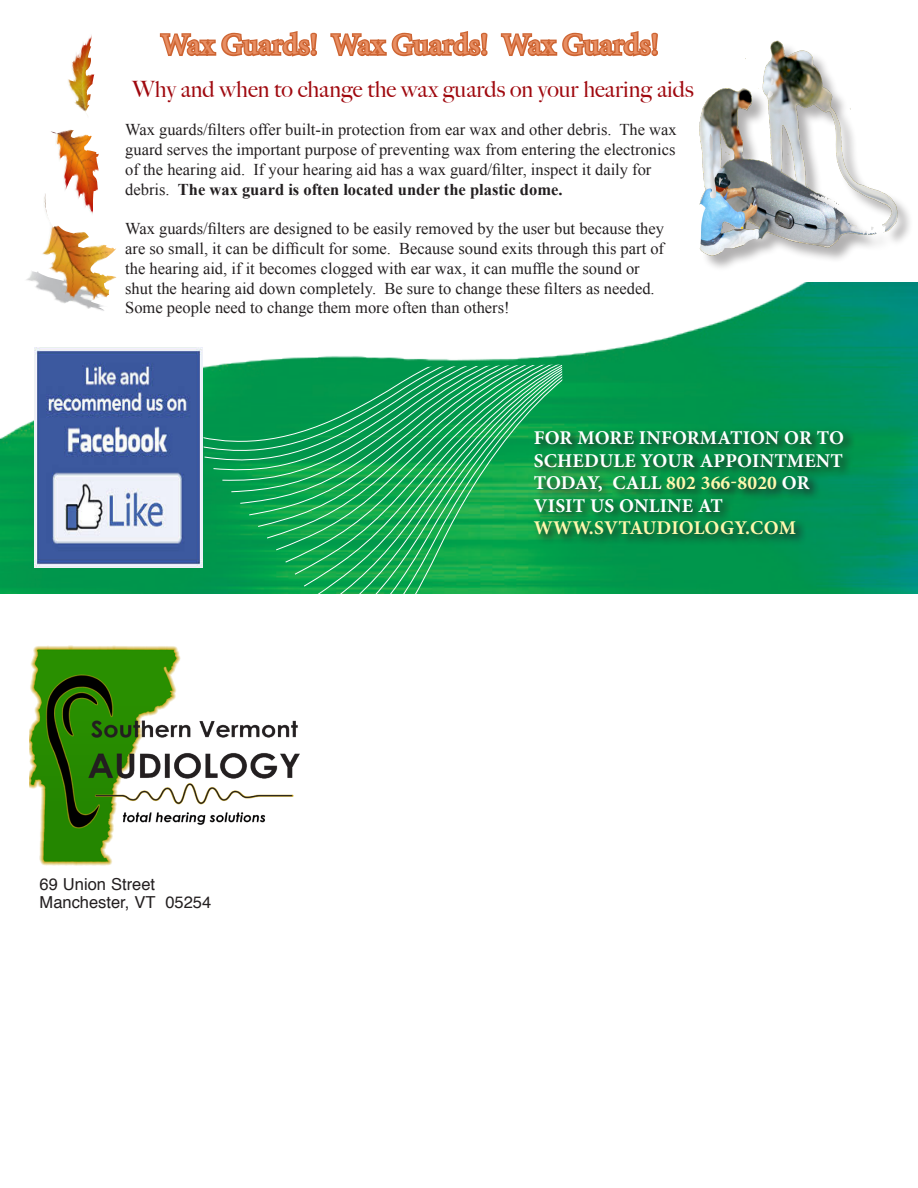
<style>
.page{position:relative;width:918px;height:1188px;background:#fff}
.page>*{position:absolute;margin:0;border:0;box-sizing:border-box;transform-origin:0 0}
.t1{font:500 30px "Minion Pro";letter-spacing:-.01em;color:#e88f64}
.t2{font:500 22.5px "Big Caslon";color:#9f080e}
.t3{font:700 19.5px/22.5px "Minion Pro";letter-spacing:.01em;color:#fff;text-align:justify}
.t4{font:700 19.5px "Minion Pro";letter-spacing:.01em;color:#fff8ae}
.t5{font:16.5px "Times New Roman";color:#231f20}
.t6{font:700 16.5px "Times New Roman";color:#231f20}
.t7{font:16.5px "Helvetica";color:#231f20}
.s1{font-weight:400}
.s2{color:#fff8ae}
</style>
<div class="page">
<svg style="left:159px;top:31px;width:158px;height:26px"></svg>
<svg style="left:330px;top:31px;width:158px;height:26px"></svg>
<svg style="left:500px;top:31px;width:158px;height:26px"></svg>
<img style="left:26px;top:35px;width:91px;height:247px">
<img style="left:0;top:282px;width:918px;height:311px">
<img style="left:35px;top:348px;width:167px;height:220px">
<img style="left:30px;top:645px;width:270px;height:220px">
<svg style="left:567px;top:428px;width:289px;height:119px;background:#078646"></svg>
<svg style="left:202px;top:364px;width:365px;height:289px"></svg>
<div style="left:701px;top:43px;width:213px;height:229px;background:#231f20;opacity:.35"></div>
<img style="left:699px;top:40px;width:125px;height:225px">
<p class="t1" style="left:161px;top:24px;width:499px">Wax Guards! Wax Guards! Wax Guards!</p>
<p class="t2" style="left:133px;top:71px;width:563px">Why and when to change the wax guards on your hearing aids</p>
<p class="t5" style="left:125px;top:119px;width:553px">Wax guards/filters offer built-in protection from ear wax and other debris. The wax</p>
<p class="t5" style="left:125px;top:138px;width:552px">guard serves the important purpose of preventing wax from entering the electronics</p>
<p class="t5" style="left:125px;top:158px;width:528px">of the hearing aid. If your hearing aid has a wax guard/filter, inspect it daily for</p>
<p class="t6" style="left:125px;top:178px;width:439px"><span class="s1">debris.</span> The wax guard is often located under the plastic dome.</p>
<p class="t5" style="left:125px;top:218px;width:540px">Wax guards/filters are designed to be easily removed by the user but because they</p>
<p class="t5" style="left:125px;top:237px;width:540px">are so small, it can be difficult for some. Because sound exits through this part of</p>
<p class="t5" style="left:125px;top:257px;width:516px">the hearing aid, if it becomes clogged with ear wax, it can muffle the sound or</p>
<p class="t5" style="left:125px;top:277px;width:531px">shut the hearing aid down completely. Be sure to change these filters as needed.</p>
<p class="t5" style="left:125px;top:297px;width:386px">Some people need to change them more often than others!</p>
<p class="t7" style="left:40px;top:871px;width:117px">69 Union Street</p>
<p class="t7" style="left:40px;top:889px;width:173px">Manchester, VT 05254</p>
<p class="t3" style="left:534px;top:426px;width:312px">FOR MORE INFORMATION OR TO SCHEDULE YOUR APPOINTMENT TODAY, CALL <span class="s2">802 366-8020</span> OR</p>
<p class="t3" style="left:534px;top:494px;width:191px">VISIT US ONLINE AT</p>
<p class="t4" style="left:534px;top:514px;width:264px">WWW.SVTAUDIOLOGY.COM</p>
</div>
